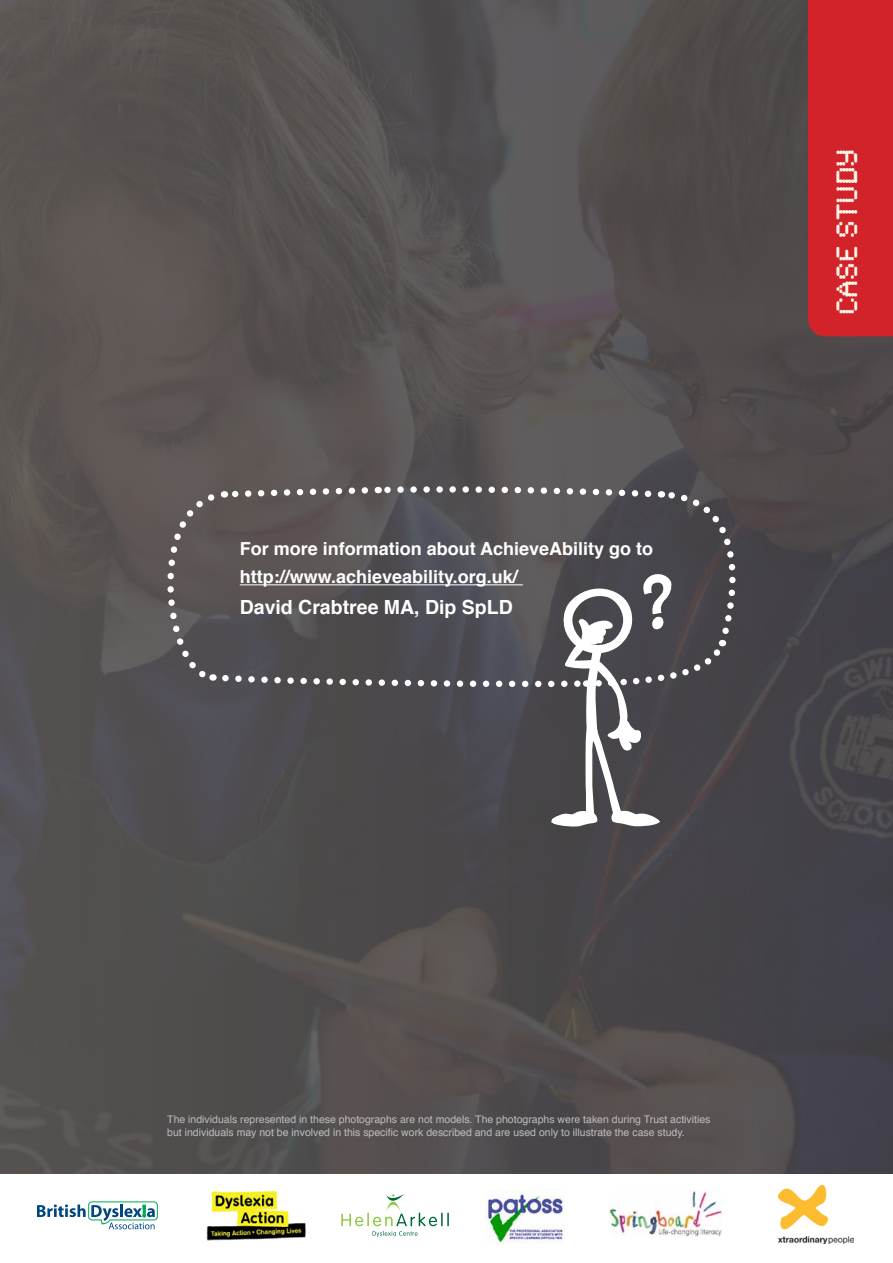
<style>
.page{position:relative;width:893px;height:1263px;background:#fff}
.page>*{position:absolute;margin:0;border:0;box-sizing:border-box;transform-origin:0 0}
.t1{font:30px "Synchro LET";color:#fff5e8}
.t2{font:700 19.5px "Helvetica";color:#fff}
.t3{font:700 18px/28px "Helvetica";color:#fff}
.t4{font:10.5px/13.5px "Helvetica";color:#bcbec0}
</style>
<div class="page">
<img style="left:0;top:0;width:893px;height:1174px">
<div style="left:808px;top:0;width:85px;height:336px;background:#d2232a"></div>
<svg style="left:150px;top:484px;width:596px;height:343px;background:#585558"></svg>
<img style="left:485px;top:1190px;width:80px;height:53px">
<img style="left:778px;top:1185px;width:75px;height:59px">
<img style="left:609px;top:1190px;width:114px;height:46px">
<img style="left:207px;top:1191px;width:99px;height:49px">
<svg style="left:341px;top:1194px;width:108px;height:43px"></svg>
<svg style="left:37px;top:1201px;width:121px;height:28px"></svg>
<hr style="left:240px;top:584px;width:283px;height:1px;background:#fff">
<h3 class="t3" style="left:240px;top:535px;width:415px">For more information about AchieveAbility go to http://www.achieveability.org.uk/</h3>
<h2 class="t2" style="left:240px;top:591px;width:275px">David Crabtree MA, Dip SpLD</h2>
<h1 class="t1" style="left:826px;top:315px;width:168px;rotate:-90deg">Case Study</h1>
<p class="t4" style="left:167px;top:1112px;width:545px">The individuals represented in these photographs are not models. The photographs were taken during Trust activities but individuals may not be involved in this specific work described and are used only to illustrate the case study.</p>
</div>
